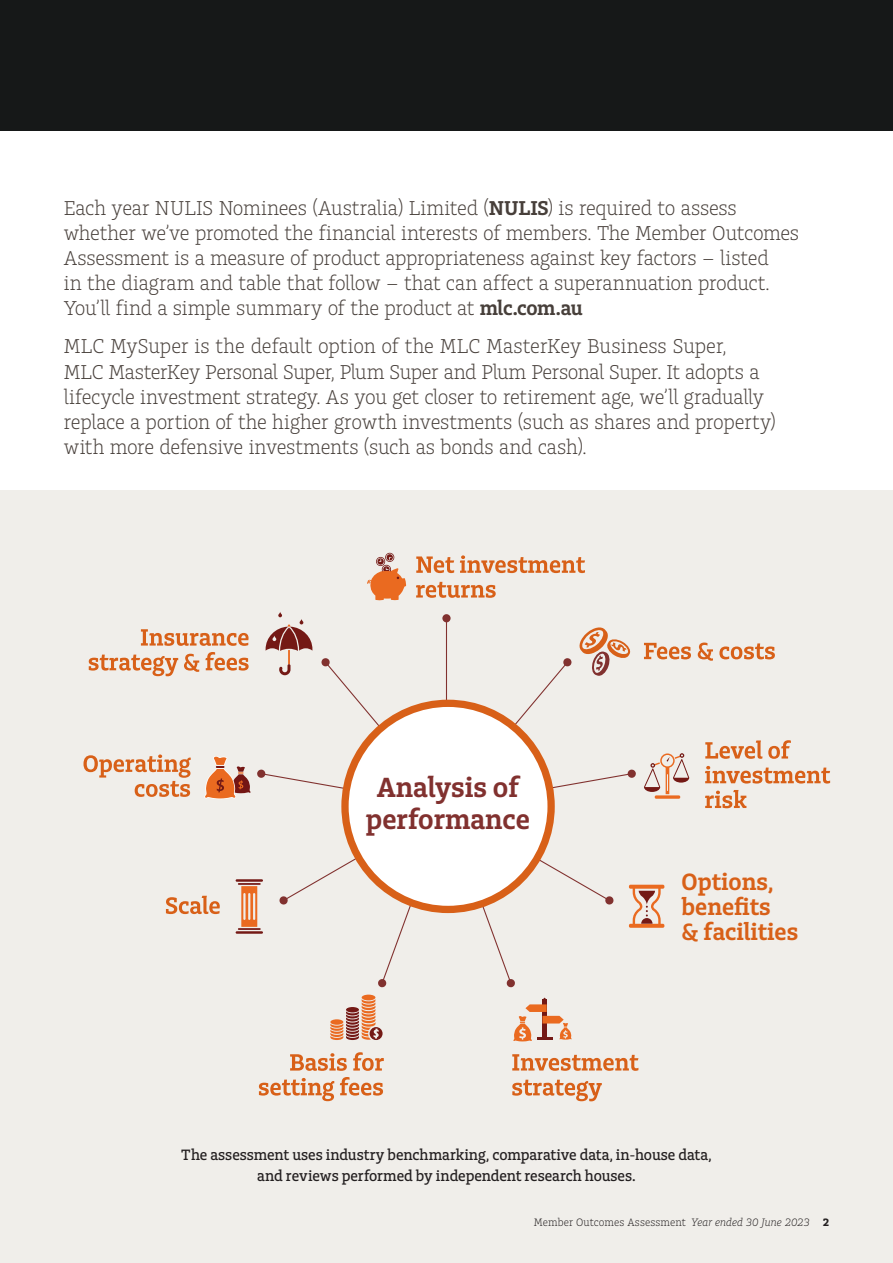
<style>
.page{position:relative;width:893px;height:1263px;background:#fff}
.page>*{position:absolute;margin:0;border:0;box-sizing:border-box;transform-origin:0 0}
.t1{font:29.1px/32px "Charlie Std Sm Bld";color:#81312f;text-align:center}
.t2{font:24.75px/24.8px "Charlie Std Sm Bld";color:#d86018}
.t3{font:300 21px/25.2px "Charlie Std";letter-spacing:-.01em;color:#473f3a}
.t4{font:15.75px/21px "Charlie Std Med";letter-spacing:-.005em;color:#231f20;text-align:center}
.t5{font:300 11.25px "Charlie Std";letter-spacing:.01em;color:#231f20}
.s1{font-family:"Charlie Std Sm Bld";font-weight:400}
.s2{font-style:italic}
.s3{font-family:"Charlie Std Bld";font-weight:400}
</style>
<div class="page">
<div style="left:0;top:0;width:893px;height:131px;background:#161818"></div>
<div style="left:0;top:491px;width:893px;height:772px;background:#f0eeea"></div>
<svg style="left:512px;top:1054px;width:126px;height:17px"></svg>
<svg style="left:512px;top:1080px;width:90px;height:21px"></svg>
<svg style="left:513px;top:997px;width:59px;height:44px"></svg>
<svg style="left:290px;top:1053px;width:57px;height:18px"></svg>
<svg style="left:353px;top:1052px;width:31px;height:19px"></svg>
<svg style="left:259px;top:1078px;width:75px;height:23px"></svg>
<svg style="left:340px;top:1077px;width:43px;height:18px"></svg>
<div style="left:362px;top:994px;width:13px;height:6px;background:#ea6a20;border-radius:50%"></div>
<svg style="left:330px;top:999px;width:53px;height:41px"></svg>
<svg style="left:698px;top:642px;width:15px;height:19px"></svg>
<svg style="left:719px;top:643px;width:56px;height:16px"></svg>
<svg style="left:416px;top:556px;width:38px;height:17px"></svg>
<svg style="left:460px;top:555px;width:125px;height:18px"></svg>
<svg style="left:416px;top:582px;width:80px;height:16px"></svg>
<svg style="left:367px;top:553px;width:39px;height:47px"></svg>
<svg style="left:705px;top:740px;width:57px;height:19px"></svg>
<svg style="left:768px;top:740px;width:23px;height:19px"></svg>
<svg style="left:705px;top:766px;width:125px;height:17px"></svg>
<svg style="left:705px;top:790px;width:41px;height:18px"></svg>
<svg style="left:83px;top:612px;width:608px;height:376px"></svg>
<p class="t3" style="left:64px;top:195px;width:737px">Each year NULIS Nominees (Australia) Limited (<span class="s1">NULIS</span>) is required to assess whether we’ve promoted the financial interests of members. The Member Outcomes Assessment is a measure of product appropriateness against key factors – listed<br>in the diagram and table that follow – that can affect a superannuation product.<br>You’ll find a simple summary of the product at <span class="s1">mlc.com.au</span></p>
<p class="t3" style="left:64px;top:334px;width:714px">MLC MySuper is the default option of the MLC MasterKey Business Super,<br>MLC MasterKey Personal Super, Plum Super and Plum Personal Super. It adopts a lifecycle investment strategy. As you get closer to retirement age, we’ll gradually replace a portion of the higher growth investments (such as shares and property) with more defensive investments (such as bonds and cash).</p>
<h1 class="t1" style="left:366px;top:771px;width:166px">Analysis of performance</h1>
<p class="t2" style="left:682px;top:869px;width:118px">Options, benefits<br>&amp; facilities</p>
<p class="t4" style="left:181px;top:1144px;width:532px">The assessment uses industry benchmarking, comparative data, in-house data, and reviews performed by independent research houses.</p>
<p class="t5" style="left:534px;top:1215px;width:297px">Member Outcomes Assessment <span class="s2">Year ended 30 June 2023</span> <span class="s3">2</span></p>
</div>
